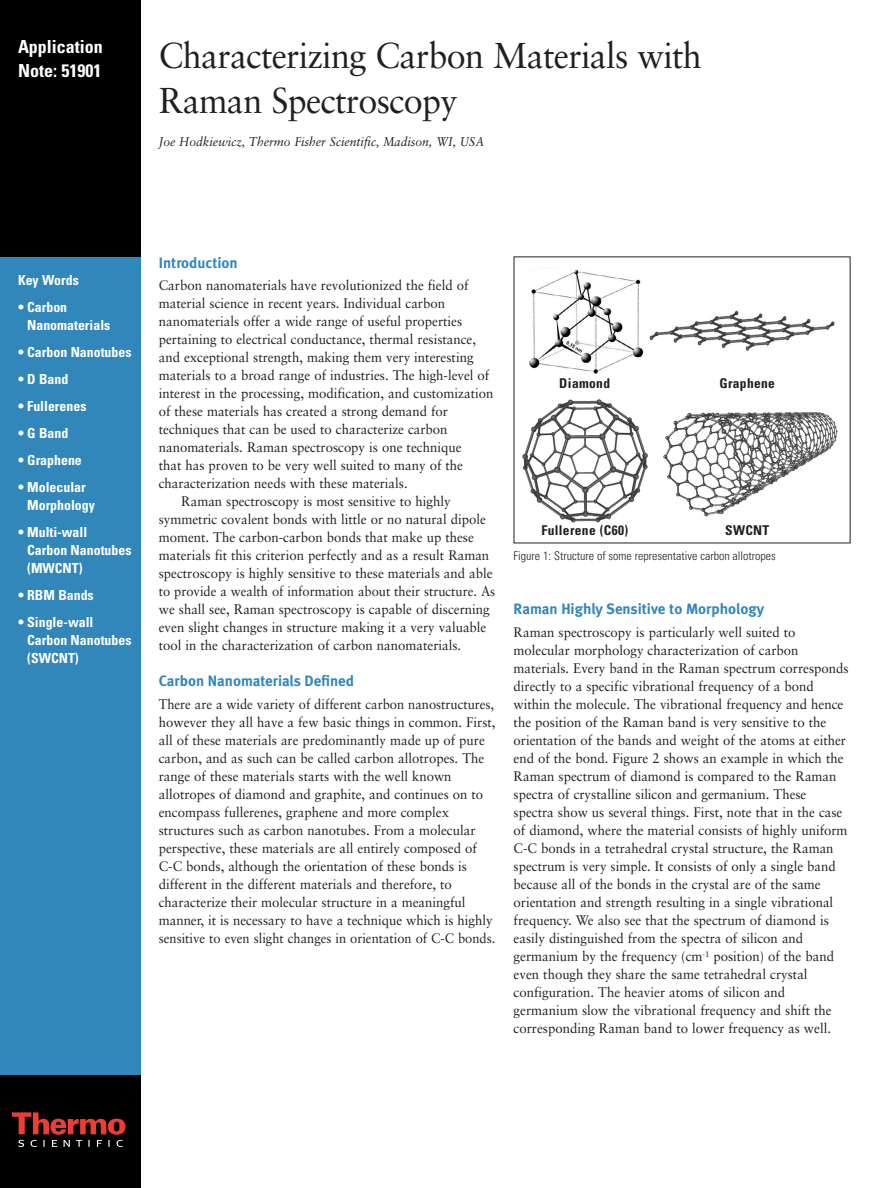
<style>
.page{position:relative;width:891px;height:1188px;background:#fff}
.page>*{position:absolute;margin:0;border:0;box-sizing:border-box;transform-origin:0 0}
.t1{font:36px/45px "Sabon";letter-spacing:-.02em;color:#231f20;scale:.95 1}
.t2{font:700 condensed 18px/24px "Univers";color:#fff}
.t3{font:15px "Meta Bold LF";color:#3287ba}
.t4{font:13.8px/18px "Sabon";color:#231f20;scale:.95 1}
.t5{font:13.8px/18px "Sabon";color:#231f20;scale:.93 1}
.t6{font:700 condensed 13.8px/18px "Univers";color:#fff}
.t7{font:700 condensed 13.5px "Univers";letter-spacing:.025em;color:#231f20}
.t8{font:italic 12.75px "Sabon";color:#231f20;scale:.95 1}
.t9{font:300 condensed 12px "Univers";color:#231f20}
</style>
<div class="page">
<div style="left:0;top:257px;width:141px;height:931px;background:#3287ba"></div>
<div style="left:0;top:0;width:141px;height:257px;background:#000001"></div>
<div style="left:0;top:1076px;width:141px;height:112px;background:#000001"></div>
<svg style="left:12px;top:1112px;width:113px;height:35px"></svg>
<img style="left:529px;top:268px;width:115px;height:105px">
<img style="left:522px;top:399px;width:126px;height:124px">
<img style="left:649px;top:310px;width:186px;height:41px">
<img style="left:663px;top:412px;width:175px;height:105px">
<h2 class="t2" style="left:18px;top:37px;width:86px">Application<br>Note: 51901</h2>
<h1 class="t1" style="left:159px;top:36px;width:573px">Characterizing Carbon Materials with<br>Raman Spectroscopy</h1>
<p class="t8" style="left:159px;top:136px;width:344px">Joe Hodkiewicz, Thermo Fisher Scientific, Madison, WI, USA</p>
<p class="t6" style="left:18px;top:272px;width:62px">Key Words</p>
<p class="t6" style="left:27px;top:299px;width:85px;text-indent:-9px">• Carbon<br>Nanomaterials</p>
<p class="t6" style="left:18px;top:344px;width:115px">• Carbon Nanotubes</p>
<p class="t6" style="left:18px;top:371px;width:52px">• D Band</p>
<p class="t6" style="left:18px;top:398px;width:70px">• Fullerenes</p>
<p class="t6" style="left:18px;top:425px;width:52px">• G Band</p>
<p class="t6" style="left:18px;top:452px;width:65px">• Graphene</p>
<p class="t6" style="left:27px;top:479px;width:69px;text-indent:-9px">• Molecular<br>Morphology</p>
<p class="t6" style="left:27px;top:524px;width:106px;text-indent:-9px">• Multi-wall<br>Carbon Nanotubes (MWCNT)</p>
<p class="t6" style="left:18px;top:587px;width:77px">• RBM Bands</p>
<p class="t6" style="left:27px;top:614px;width:106px;text-indent:-9px">• Single-wall<br>Carbon Nanotubes (SWCNT)</p>
<p class="t3" style="left:159px;top:257px;width:80px">Introduction</p>
<p class="t4" style="left:159px;top:277px;width:328px">Carbon nanomaterials have revolutionized the field of</p>
<p class="t4" style="left:159px;top:295px;width:303px">material science in recent years. Individual carbon</p>
<p class="t4" style="left:159px;top:313px;width:321px">nanomaterials offer a wide range of useful properties</p>
<p class="t4" style="left:159px;top:331px;width:336px">pertaining to electrical conductance, thermal resistance,</p>
<p class="t4" style="left:159px;top:349px;width:333px">and exceptional strength, making them very interesting</p>
<p class="t4" style="left:159px;top:367px;width:349px">materials to a broad range of industries. The high-level of</p>
<p class="t4" style="left:159px;top:385px;width:354px">interest in the processing, modification, and customization</p>
<p class="t4" style="left:159px;top:403px;width:306px">of these materials has created a strong demand for</p>
<p class="t4" style="left:159px;top:421px;width:306px">techniques that can be used to characterize carbon</p>
<p class="t4" style="left:159px;top:439px;width:320px">nanomaterials. Raman spectroscopy is one technique</p>
<p class="t4" style="left:159px;top:457px;width:322px">that has proven to be very well suited to many of the</p>
<p class="t4" style="left:159px;top:475px;width:264px">characterization needs with these materials.</p>
<p class="t4" style="left:181px;top:493px;width:285px">Raman spectroscopy is most sensitive to highly</p>
<p class="t4" style="left:159px;top:511px;width:346px">symmetric covalent bonds with little or no natural dipole</p>
<p class="t4" style="left:159px;top:529px;width:333px">moment. The carbon-carbon bonds that make up these</p>
<p class="t4" style="left:159px;top:547px;width:349px">materials fit this criterion perfectly and as a result Raman</p>
<p class="t4" style="left:159px;top:565px;width:353px">spectroscopy is highly sensitive to these materials and able</p>
<p class="t5" style="left:159px;top:583px;width:363px">to provide a wealth of information about their structure. As</p>
<p class="t4" style="left:159px;top:601px;width:350px">we shall see, Raman spectroscopy is capable of discerning</p>
<p class="t4" style="left:159px;top:619px;width:346px">even slight changes in structure making it a very valuable</p>
<p class="t4" style="left:159px;top:637px;width:320px">tool in the characterization of carbon nanomaterials.</p>
<p class="t3" style="left:159px;top:675px;width:197px">Carbon Nanomaterials Defined</p>
<p class="t5" style="left:159px;top:696px;width:364px">There are a wide variety of different carbon nanostructures, however they all have a few basic things in common. First, all of these materials are predominantly made up of pure carbon, and as such can be called carbon allotropes. The range of these materials starts with the well known allotropes of diamond and graphite, and continues on to encompass fullerenes, graphene and more complex structures such as carbon nanotubes. From a molecular perspective, these materials are all entirely composed of C-C bonds, although the orientation of these bonds is different in the different materials and therefore, to characterize their molecular structure in a meaningful manner, it is necessary to have a technique which is highly sensitive to even slight changes in orientation of C-C bonds.</p>
<p class="t7" style="left:559px;top:378px;width:52px">Diamond</p>
<p class="t7" style="left:541px;top:526px;width:88px">Fullerene (C60)</p>
<p class="t7" style="left:719px;top:378px;width:57px">Graphene</p>
<p class="t7" style="left:725px;top:526px;width:46px">SWCNT</p>
<p class="t9" style="left:514px;top:552px;width:264px">Figure 1: Structure of some representative carbon allotropes</p>
<p class="t3" style="left:514px;top:603px;width:252px">Raman Highly Sensitive to Morphology</p>
<p class="t4" style="left:514px;top:624px;width:354px">Raman spectroscopy is particularly well suited to molecular morphology characterization of carbon materials. Every band in the Raman spectrum corresponds directly to a specific vibrational frequency of a bond within the molecule. The vibrational frequency and hence the position of the Raman band is very sensitive to the orientation of the bands and weight of the atoms at either end of the bond. Figure 2 shows an example in which the Raman spectrum of diamond is compared to the Raman spectra of crystalline silicon and germanium. These spectra show us several things. First, note that in the case of diamond, where the material consists of highly uniform C-C bonds in a tetrahedral crystal structure, the Raman spectrum is very simple. It consists of only a single band because all of the bonds in the crystal are of the same orientation and strength resulting in a single vibrational frequency. We also see that the spectrum of diamond is easily distinguished from the spectra of silicon and germanium by the frequency (cm<sup>-1</sup> position) of the band even though they share the same tetrahedral crystal configuration. The heavier atoms of silicon and germanium slow the vibrational frequency and shift the corresponding Raman band to lower frequency as well.</p>
</div>
